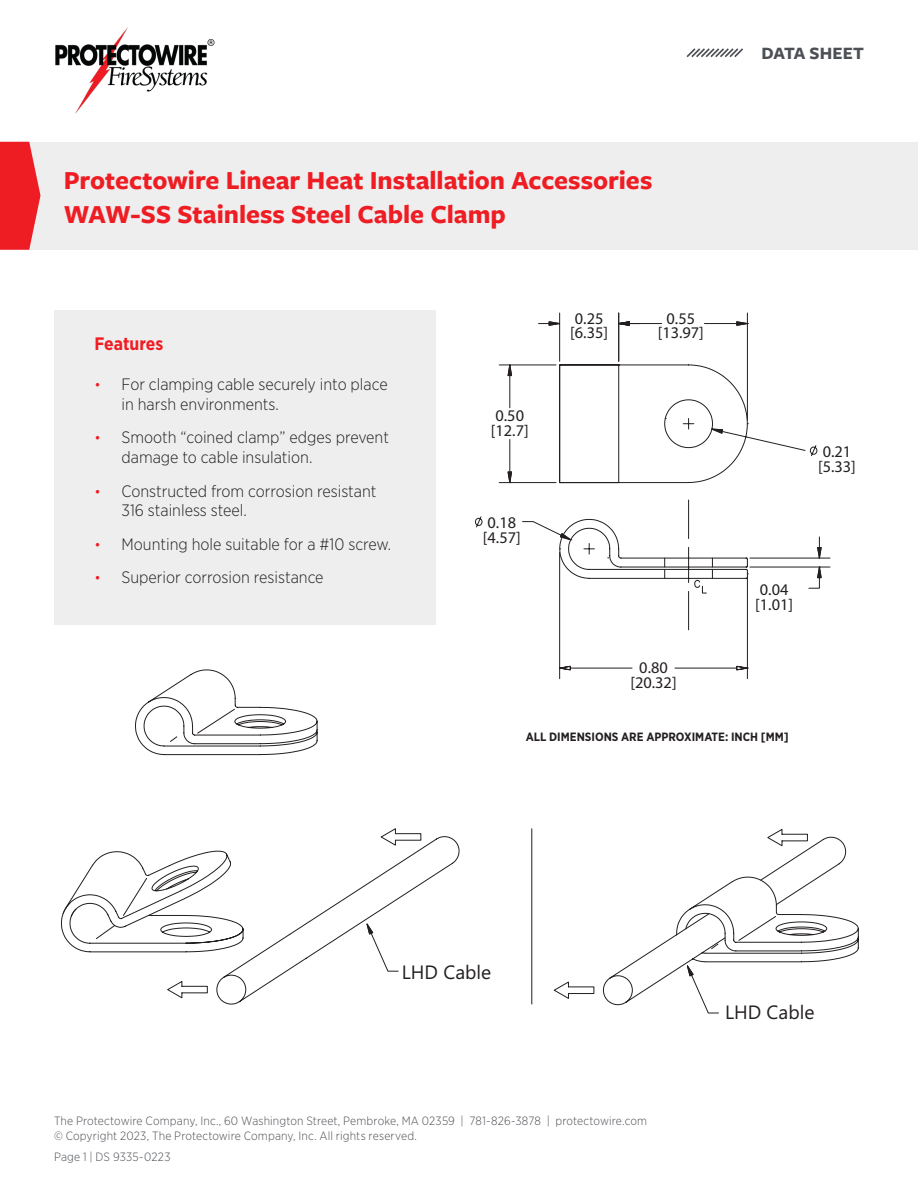
<style>
.page{position:relative;width:918px;height:1188px;background:#fff}
.page>*{position:absolute;margin:0;border:0;box-sizing:border-box;transform-origin:0 0}
.t1{font:700 27px "Freight Sans Pro";color:#ee1d23}
.t2{font:19.35px "Gadugi";color:#231f20}
.datasheet_label{font:700 18px "Freight Sans Pro";letter-spacing:.005em;color:#4c4f54}
.t3{font:700 18px "Gotham Narrow";color:#ee1d23}
.t4{font:300 16.5px/19.8px "Gotham Narrow";color:#231f20}
.t5{font:16.35px/14.7px "Myriad Pro";color:#231f20}
.t6{font:300 12px/14.4px "Gotham Narrow";letter-spacing:.015em;color:#4c4f54}
.t7{font:700 12px "Gotham Narrow";color:#231f20}
.s1{font-size:15px;color:#ee1d23}
</style>
<div class="page">
<svg style="left:686px;top:48px;width:57px;height:10px"></svg>
<div style="left:0;top:142px;width:918px;height:108px;background:#eeeeef"></div>
<svg style="left:0;top:142px;width:40px;height:108px;background:#ee383d"></svg>
<img style="left:55px;top:27px;width:160px;height:87px">
<div style="left:54px;top:310px;width:381px;height:314px;background:#eeeeef"></div>
<svg style="left:64px;top:850px;width:396px;height:155px"></svg>
<svg style="left:847px;top:919px;width:12px;height:38px"></svg>
<svg style="left:553px;top:829px;width:294px;height:185px"></svg>
<hr style="left:41px;top:829px;width:1px;height:175px;background:#231f20">
<hr style="left:531px;top:829px;width:1px;height:175px;background:#231f20">
<svg style="left:135px;top:669px;width:183px;height:87px"></svg>
<svg style="left:538px;top:437px;width:284px;height:142px"></svg>
<svg style="left:498px;top:312px;width:254px;height:176px"></svg>
<p class="t1" style="left:64px;top:162px;width:590px">Protectowire Linear Heat Installation Accessories</p>
<p class="t1" style="left:64px;top:196px;width:444px">WAW-SS Stainless Steel Cable Clamp</p>
<p class="t3" style="left:94px;top:332px;width:70px">Features</p>
<p class="t4" style="left:122px;top:374px;width:268px;text-indent:-27px"><span class="s1">•</span> For clamping cable securely into place in harsh environments.</p>
<p class="t4" style="left:122px;top:427px;width:269px;text-indent:-27px"><span class="s1">•</span> Smooth “coined clamp” edges prevent damage to cable insulation.</p>
<p class="t4" style="left:122px;top:480px;width:257px;text-indent:-27px"><span class="s1">•</span> Constructed from corrosion resistant<br>316 stainless steel.</p>
<p class="t4" style="left:94px;top:534px;width:298px"><span class="s1">•</span> Mounting hole suitable for a #10 screw.</p>
<p class="t4" style="left:94px;top:567px;width:231px"><span class="s1">•</span> Superior corrosion resistance</p>
<p class="t5" style="left:491px;top:408px;width:39px">0.50 [12.7]</p>
<p class="t5" style="left:483px;top:515px;width:39px">0.18 [4.57]</p>
<p class="t5" style="left:570px;top:311px;width:39px">0.25 [6.35]</p>
<p class="t5" style="left:658px;top:310px;width:48px;text-align:center">0.55 [13.97]</p>
<p class="t5" style="left:630px;top:660px;width:48px;text-align:center">0.80 [20.32]</p>
<p class="datasheet_label" style="left:762px;top:40px;width:104px">DATA SHEET</p>
<p class="t5" style="left:818px;top:444px;width:39px">0.21 [5.33]</p>
<p class="t5" style="left:755px;top:582px;width:39px">0.04 [1.01]</p>
<p class="t7" style="left:526px;top:730px;width:264px">ALL DIMENSIONS ARE APPROXIMATE: INCH [MM]</p>
<p class="t2" style="left:402px;top:961px;width:91px">LHD Cable</p>
<p class="t2" style="left:725px;top:1000px;width:91px">LHD Cable</p>
<p class="t6" style="left:54px;top:1114px;width:595px">The Protectowire Company, Inc., 60 Washington Street, Pembroke, MA 02359 | 781-826-3878 | protectowire.com © Copyright 2023, The Protectowire Company, Inc. All rights reserved.</p>
<p class="t6" style="left:54px;top:1149px;width:118px">Page 1 | DS 9335-0223</p>
</div>
